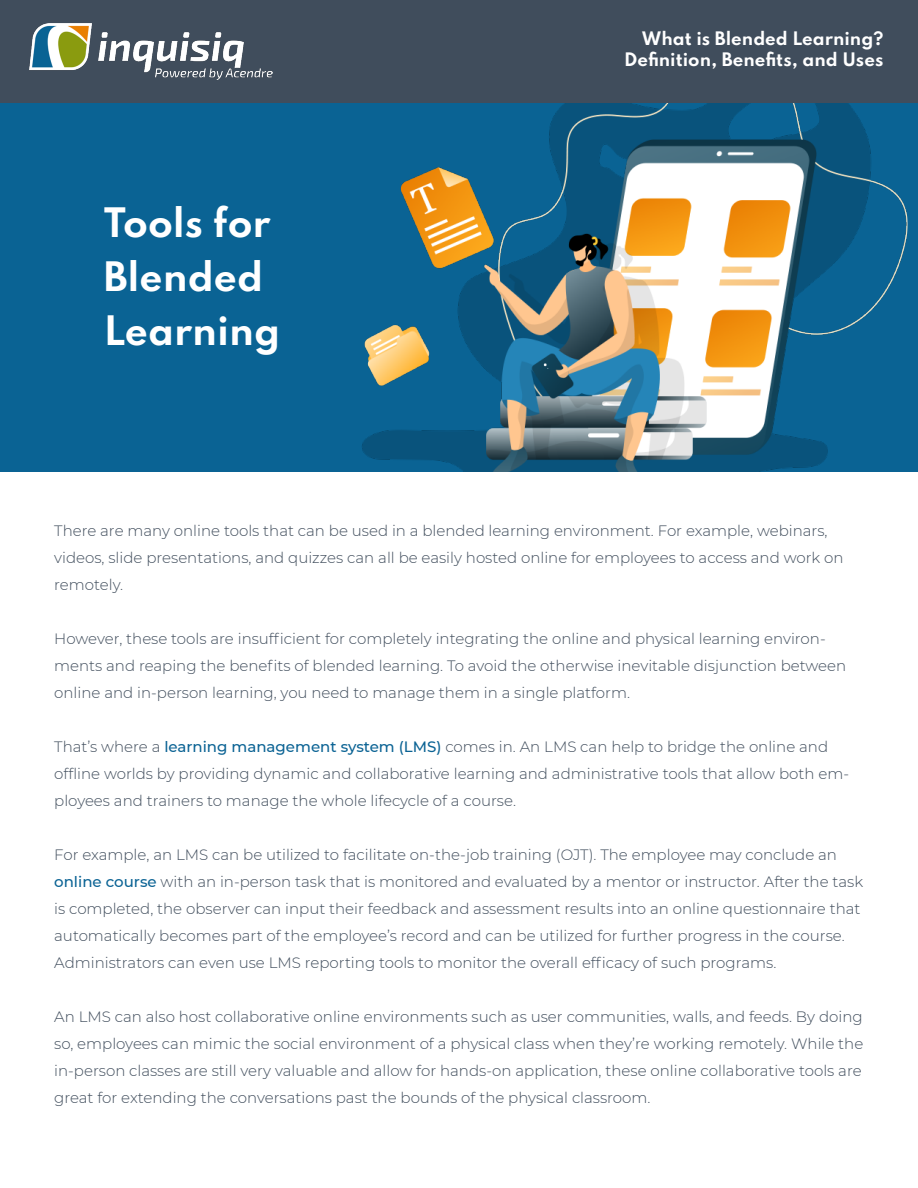
<style>
.page{position:relative;width:918px;height:1188px;background:#fff}
.page>*{position:absolute;margin:0;border:0;box-sizing:border-box;transform-origin:0 0}
.t1{font:700 36px/54px "Spartan";color:#fff}
.t2{font:700 16.5px/21px "Spartan";color:#fff;text-align:right}
.t3{font:300 15px/27px "Montserrat";color:#404d5c}
.s1{font-weight:500;color:#0b6394}
</style>
<div class="page">
<div style="left:0;top:0;width:918px;height:104px;background:#404d5c"></div>
<img style="left:30px;top:24px;width:242px;height:56px">
<div style="left:0;top:104px;width:918px;height:368px;background:#0a6394"></div>
<img style="left:362px;top:104px;width:546px;height:368px">
<p class="t1" style="left:104px;top:195px;width:178px">Tools for<br>Blended<br>Learning</p>
<p class="t2" style="left:624px;top:28px;width:261px">What is Blended Learning?<br>Definition, Benefits, and Uses</p>
<p class="t3" style="left:54px;top:517px;width:791px">There are many online tools that can be used in a blended learning environment. For example, webinars, videos, slide presentations, and quizzes can all be easily hosted online for employees to access and work on remotely.</p>
<p class="t3" style="left:54px;top:625px;width:794px">However, these tools are insufficient for completely integrating the online and physical learning environ&shy;ments and reaping the benefits of blended learning. To avoid the otherwise inevitable disjunction between online and in-person learning, you need to manage them in a single platform.</p>
<p class="t3" style="left:54px;top:733px;width:796px">That’s where a <span class="s1">learning management system (LMS)</span> comes in. An LMS can help to bridge the online and offline worlds by providing dynamic and collaborative learning and administrative tools that allow both em&shy;ployees and trainers to manage the whole lifecycle of a course.</p>
<p class="t3" style="left:54px;top:841px;width:811px">For example, an LMS can be utilized to facilitate on-the-job training (OJT). The employee may conclude an <span class="s1">online course</span> with an in-person task that is monitored and evaluated by a mentor or instructor. After the task is completed, the observer can input their feedback and assessment results into an online questionnaire that automatically becomes part of the employee’s record and can be utilized for further progress in the course.<br>Administrators can even use LMS reporting tools to monitor the overall efficacy of such programs.</p>
<p class="t3" style="left:54px;top:1003px;width:811px;text-align:justify">An LMS can also host collaborative online environments such as user communities, walls, and feeds. By doing so, employees can mimic the social environment of a physical class when they’re working remotely. While the in-person classes are still very valuable and allow for hands-on application, these online collaborative tools are great for extending the conversations past the bounds of the physical classroom.</p>
</div>
